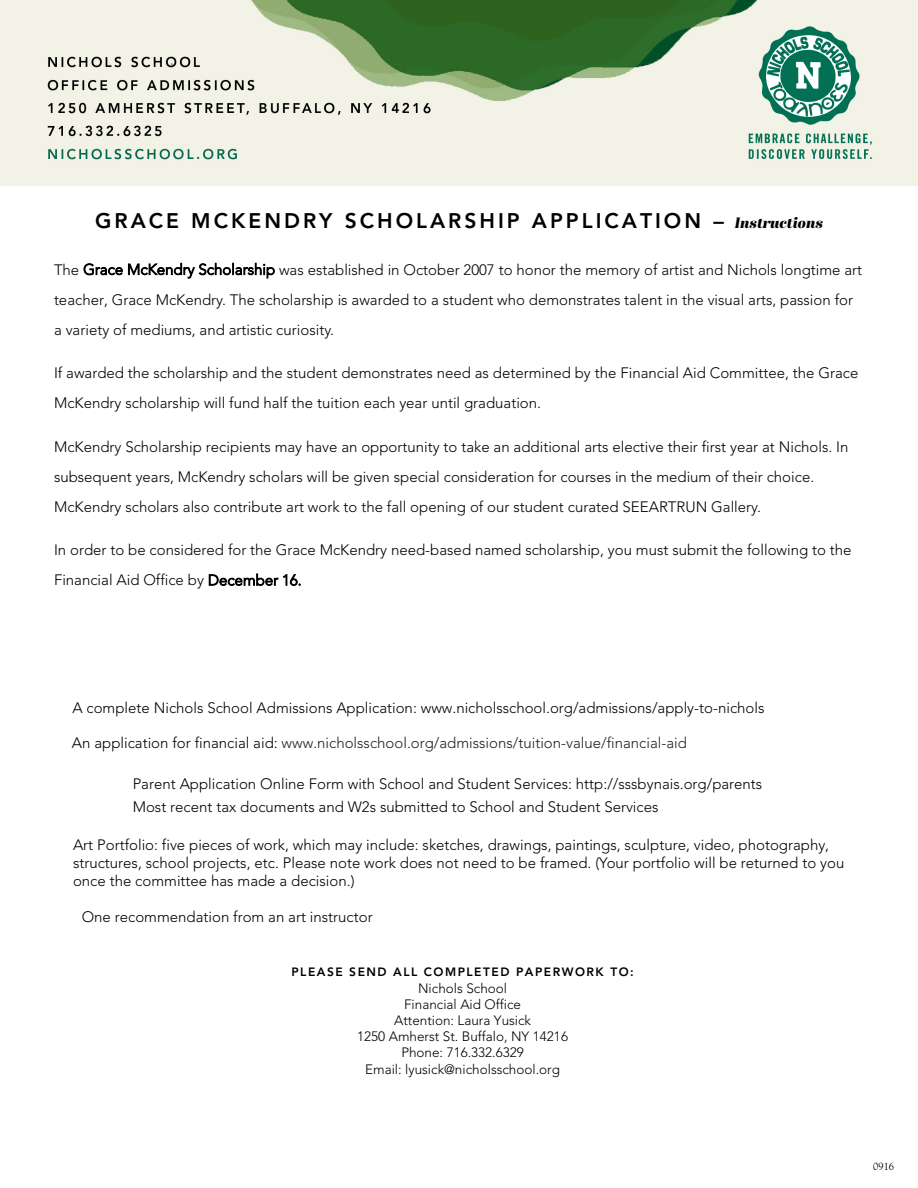
<style>
.page{position:relative;width:918px;height:1188px;background:#fff}
.page>*{position:absolute;margin:0;border:0;box-sizing:border-box;transform-origin:0 0}
.t1{font:800 21px "Avenir LT Pro";letter-spacing:.145em;color:#000}
.t2{font:300 15px/30px "Avenir LT Pro";color:#000}
.t3{font:300 15px "Avenir LT Pro";color:#221e1f}
.t4{font:300 13.5px/16px "Avenir LT Pro";color:#000;text-align:center}
.t5{font:800 12px "Avenir LT Pro";letter-spacing:.125em;color:#000}
.t6{font:10.5px "Goudy Std";color:#000}
.s1{font-family:"Abril Fatface";font-weight:400;font-style:italic;font-size:15px}
.s2{color:#000}
</style>
<div class="page">
<img style="left:0;top:0;width:918px;height:186px">
<h1 class="t1" style="left:95px;top:208px;width:729px">GRACE MCKENDRY SCHOLARSHIP APPLICATION – <span class="s1">Instructions</span></h1>
<p class="t2" style="left:54px;top:254px;width:810px">The Grace McKendry Scholarship was established in October 2007 to honor the memory of artist and Nichols longtime art teacher, Grace McKendry. The scholarship is awarded to a student who demonstrates talent in the visual arts, passion for a variety of mediums, and artistic curiosity.</p>
<p class="t2" style="left:54px;top:358px;width:806px">If awarded the scholarship and the student demonstrates need as determined by the Financial Aid Committee, the Grace<br>McKendry scholarship will fund half the tuition each year until graduation.</p>
<p class="t2" style="left:54px;top:431px;width:796px">McKendry Scholarship recipients may have an opportunity to take an additional arts elective their first year at Nichols. In subsequent years, McKendry scholars will be given special consideration for courses in the medium of their choice.<br>McKendry scholars also contribute art work to the fall opening of our student curated SEEARTRUN Gallery.</p>
<p class="t2" style="left:54px;top:535px;width:799px">In order to be considered for the Grace McKendry need-based named scholarship, you must submit the following to the<br>Financial Aid Office by December 16.</p>
<p class="t2" style="left:72px;top:693px;width:694px">A complete Nichols School Admissions Application: www.nicholsschool.org/admissions/apply-to-nichols</p>
<p class="t3" style="left:72px;top:734px;width:617px"><span class="s2">An application for financial aid:</span> www.nicholsschool.org/admissions/tuition-value/financial-aid</p>
<p class="t2" style="left:133px;top:772px;width:631px;line-height:23px">Parent Application Online Form with School and Student Services: http://sssbynais.org/parents<br>Most recent tax documents and W2s submitted to School and Student Services</p>
<p class="t2" style="left:73px;top:836px;width:773px;line-height:18px">Art Portfolio: five pieces of work, which may include: sketches, drawings, paintings, sculpture, video, photography, structures, school projects, etc. Please note work does not need to be framed. (Your portfolio will be returned to you once the committee has made a decision.)</p>
<p class="t2" style="left:82px;top:902px;width:292px">One recommendation from an art instructor</p>
<p class="t5" style="left:291px;top:965px;width:344px">PLEASE SEND ALL COMPLETED PAPERWORK TO:</p>
<p class="t4" style="left:357px;top:980px;width:212px">Nichols School<br>Financial Aid Office<br>Attention: Laura Yusick<br>1250 Amherst St. Buffalo, NY 14216<br>Phone: 716.332.6329<br>Email: lyusick@nicholsschool.org</p>
<p class="t6" style="left:873px;top:1160px;width:22px">0916</p>
</div>
